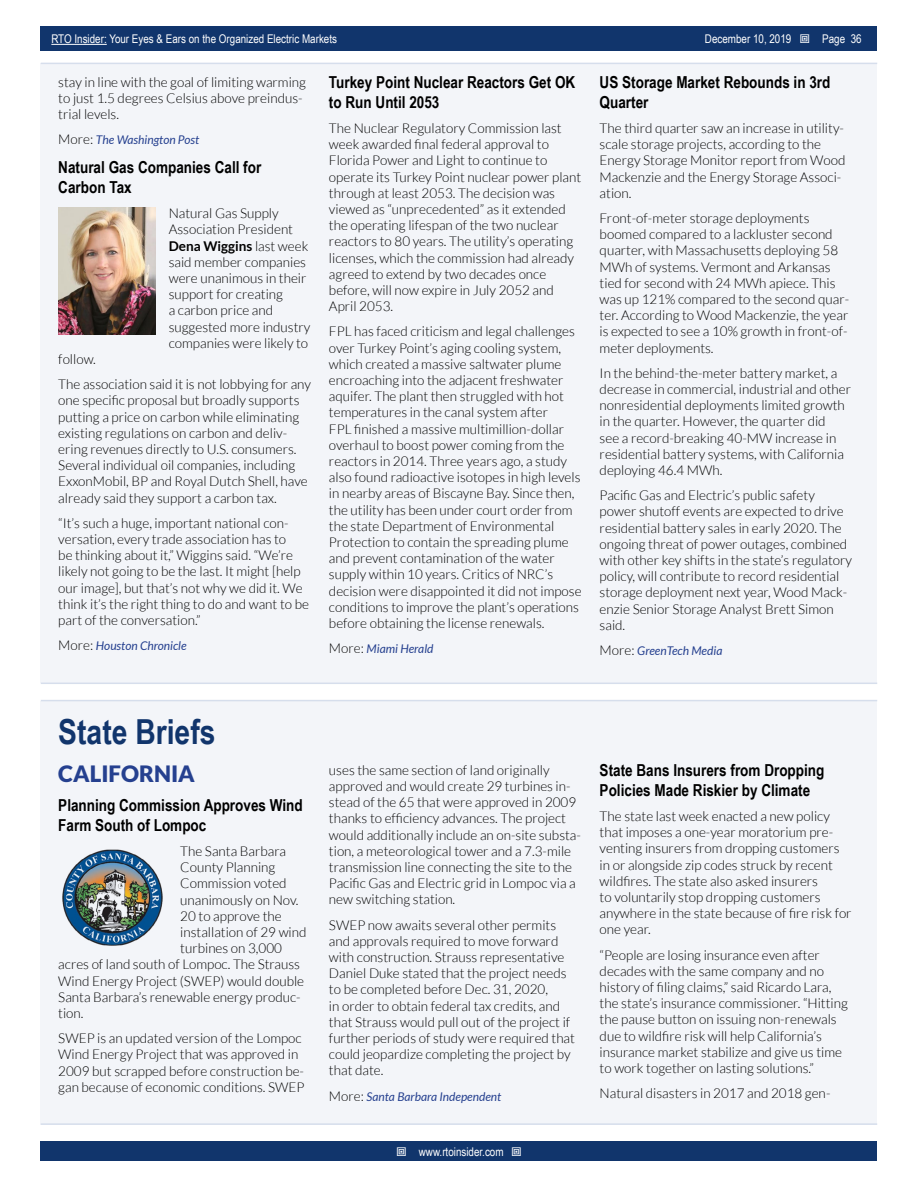
<style>
.page{position:relative;width:918px;height:1188px;background:#fff}
.page>*{position:absolute;margin:0;border:0;box-sizing:border-box;transform-origin:0 0}
.t1{font:700 34.5px "Arial Narrow";color:#11356c}
.t2{font:900 22.5px "Lato";color:#25408f}
.t3{font:700 16.5px/19.8px "Arial Narrow";color:#000}
.t4{font:300 13.5px/16.2px "Lato";color:#000}
.t5{font:italic 12px "Lato";color:#25408f}
.t6{font:12px "Arial Narrow";color:#fff}
.s1{font-style:inherit}
.s2{font-weight:300;font-style:normal;font-size:13.5px;color:#000}
.s3{font-weight:700}
</style>
<div class="page">
<div style="left:41px;top:1142px;width:836px;height:19px;background:#11356c"></div>
<div style="left:41px;top:27px;width:836px;height:24px;background:#11356c"></div>
<hr style="left:51px;top:44px;width:56px;height:1px;background:#fff">
<div style="left:40px;top:63px;width:836px;height:620px;background:#f3f5f9"></div>
<hr style="left:41px;top:63px;width:836px;height:1px;background:#d6deec">
<img style="left:58px;top:207px;width:97px;height:128px">
<div style="left:41px;top:701px;width:836px;height:424px;background:#f3f5f9"></div>
<hr style="left:41px;top:683px;width:836px;height:1px;background:#d6deec">
<hr style="left:41px;top:700px;width:836px;height:1px;background:#d6deec">
<hr style="left:41px;top:1123px;width:836px;height:2px;background:#d6deec">
<img style="left:62px;top:849px;width:101px;height:97px">
<p class="t6" style="left:51px;top:30px;width:287px">RTO Insider: Your Eyes &amp; Ears on the Organized Electric Markets</p>
<p class="t6" style="left:705px;top:30px;width:88px">December 10, <span class="s1">2019</span></p>
<p class="t6" style="left:822px;top:30px;width:41px">Page 36</p>
<p class="t4" style="left:58px;top:74px;width:249px">stay in line with the goal of limiting warming to just 1.5 degrees Celsius above preindus&shy;trial levels.</p>
<p class="t5" style="left:58px;top:133px;width:143px"><span class="s2">More:</span> The Washington Post</p>
<p class="t3" style="left:58px;top:157px;width:205px">Natural Gas Companies Call for<br>Carbon Tax</p>
<p class="t4" style="left:169px;top:205px;width:143px">Natural Gas Supply<br>Association President<br><span class="s3">Dena Wiggins</span> last week said member companies were unanimous in their support for creating<br>a carbon price and suggested more industry companies were likely to</p>
<p class="t4" style="left:58px;top:347px;width:254px;line-height:25.2px">follow.<br>The association said it is not lobbying for any</p>
<p class="t4" style="left:58px;top:393px;width:251px">one specific proposal but broadly supports putting a price on carbon while eliminating existing regulations on carbon and deliv&shy;ering revenues directly to U.S. consumers.<br>Several individual oil companies, including ExxonMobil, BP and Royal Dutch Shell, have already said they support a carbon tax.</p>
<p class="t4" style="left:58px;top:515px;width:252px">“It’s such a huge, important national con&shy;versation, every trade association has to<br>be thinking about it,” Wiggins said. “We’re likely not going to be the last. It might [help our image], but that’s not why we did it. We think it’s the right thing to do and want to be part of the conversation.”</p>
<p class="t5" style="left:58px;top:639px;width:130px"><span class="s2">More:</span> Houston Chronicle</p>
<p class="t3" style="left:329px;top:72px;width:248px">Turkey Point Nuclear Reactors Get OK to Run Until 2053</p>
<p class="t4" style="left:329px;top:120px;width:254px">The Nuclear Regulatory Commission last week awarded final federal approval to Florida Power and Light to continue to operate its Turkey Point nuclear power plant through at least 2053. The decision was viewed as “unprecedented” as it extended the operating lifespan of the two nuclear reactors to 80 years. The utility’s operating licenses, which the commission had already agreed to extend by two decades once before, will now expire in July 2052 and April 2053.</p>
<p class="t4" style="left:329px;top:324px;width:254px">FPL has faced criticism and legal challenges over Turkey Point’s aging cooling system, which created a massive saltwater plume encroaching into the adjacent freshwater aquifer. The plant then struggled with hot temperatures in the canal system after<br>FPL finished a massive multimillion-dollar overhaul to boost power coming from the reactors in 2014. Three years ago, a study also found radioactive isotopes in high levels in nearby areas of Biscayne Bay. Since then, the utility has been under court order from the state Department of Environmental Protection to contain the spreading plume and prevent contamination of the water supply within 10 years. Critics of NRC’s decision were disappointed it did not impose conditions to improve the plant’s operations before obtaining the license renewals.</p>
<p class="t5" style="left:329px;top:642px;width:106px"><span class="s2">More:</span> Miami Herald</p>
<p class="t3" style="left:600px;top:72px;width:232px">US Storage Market Rebounds in 3rd<br>Quarter</p>
<p class="t4" style="left:600px;top:120px;width:247px">The third quarter saw an increase in utility&shy;scale storage projects, according to the Energy Storage Monitor report from Wood Mackenzie and the Energy Storage Associ&shy;ation.</p>
<p class="t4" style="left:600px;top:210px;width:251px">Front-of-meter storage deployments boomed compared to a lackluster second quarter, with Massachusetts deploying 58<br>MWh of systems. Vermont and Arkansas tied for second with 24 MWh apiece. This was up 121% compared to the second quar&shy;ter. According to Wood Mackenzie, the year is expected to see a 10% growth in front-of&shy;meter deployments.</p>
<p class="t4" style="left:600px;top:365px;width:253px">In the behind-the-meter battery market, a decrease in commercial, industrial and other nonresidential deployments limited growth in the quarter. However, the quarter did<br>see a record-breaking 40-MW increase in residential battery systems, with California deploying 46.4 MWh.</p>
<p class="t4" style="left:600px;top:487px;width:254px">Pacific Gas and Electric’s public safety power shutoff events are expected to drive residential battery sales in early 2020. The ongoing threat of power outages, combined with other key shifts in the state’s regulatory policy, will contribute to record residential storage deployment next year, Wood Mack&shy;enzie Senior Storage Analyst Brett Simon said.</p>
<p class="t5" style="left:600px;top:644px;width:124px"><span class="s2">More:</span> GreenTech Media</p>
<h1 class="t1" style="left:58px;top:705px;width:159px">State Briefs</h1>
<h2 class="t2" style="left:58px;top:761px;width:138px">CALIFORNIA</h2>
<p class="t3" style="left:58px;top:794px;width:246px">Planning Commission Approves Wind<br>Farm South of Lompoc</p>
<p class="t4" style="left:180px;top:843px;width:107px">The Santa Barbara</p>
<p class="t4" style="left:180px;top:859px;width:97px">County Planning</p>
<p class="t4" style="left:180px;top:875px;width:108px">Commission voted</p>
<p class="t4" style="left:180px;top:892px;width:120px">unanimously on Nov.</p>
<p class="t4" style="left:180px;top:908px;width:103px">20 to approve the</p>
<p class="t4" style="left:180px;top:924px;width:128px">installation of 29 wind</p>
<p class="t4" style="left:180px;top:940px;width:103px">turbines on 3,000</p>
<p class="t4" style="left:58px;top:956px;width:243px">acres of land south of Lompoc. The Strauss</p>
<p class="t4" style="left:58px;top:973px;width:247px">Wind Energy Project (SWEP) would double</p>
<p class="t4" style="left:58px;top:989px;width:244px">Santa Barbara’s renewable energy produc-</p>
<p class="t4" style="left:58px;top:1005px;width:27px">tion.</p>
<p class="t4" style="left:58px;top:1030px;width:248px">SWEP is an updated version of the Lompoc Wind Energy Project that was approved in 2009 but scrapped before construction be&shy;gan because of economic conditions. SWEP</p>
<p class="t4" style="left:329px;top:762px;width:254px">uses the same section of land originally approved and would create 29 turbines in&shy;stead of the 65 that were approved in 2009 thanks to efficiency advances. The project would additionally include an on-site substa&shy;tion, a meteorological tower and a 7.3-mile transmission line connecting the site to the Pacific Gas and Electric grid in Lompoc via a new switching station.</p>
<p class="t4" style="left:329px;top:917px;width:248px">SWEP now awaits several other permits and approvals required to move forward with construction. Strauss representative Daniel Duke stated that the project needs to be completed before Dec. 31, 2020,<br>in order to obtain federal tax credits, and that Strauss would pull out of the project if further periods of study were required that could jeopardize completing the project by that date.</p>
<p class="t5" style="left:329px;top:1090px;width:174px"><span class="s2">More:</span> Santa Barbara Independent</p>
<p class="t6" style="left:419px;top:1143px;width:86px">www.rtoinsider.com</p>
<p class="t3" style="left:600px;top:760px;width:226px">State Bans Insurers from Dropping<br>Policies Made Riskier by Climate</p>
<p class="t4" style="left:600px;top:808px;width:254px">The state last week enacted a new policy that imposes a one-year moratorium pre&shy;venting insurers from dropping customers in or alongside zip codes struck by recent wildfires. The state also asked insurers<br>to voluntarily stop dropping customers anywhere in the state because of fire risk for one year.</p>
<p class="t4" style="left:600px;top:947px;width:250px">“People are losing insurance even after decades with the same company and no history of filing claims,” said Ricardo Lara, the state’s insurance commissioner. “Hitting the pause button on issuing non-renewals due to wildfire risk will help California’s insurance market stabilize and give us time to work together on lasting solutions.”</p>
<p class="t4" style="left:600px;top:1085px;width:232px">Natural disasters in 2017 and 2018 gen-</p>
</div>
